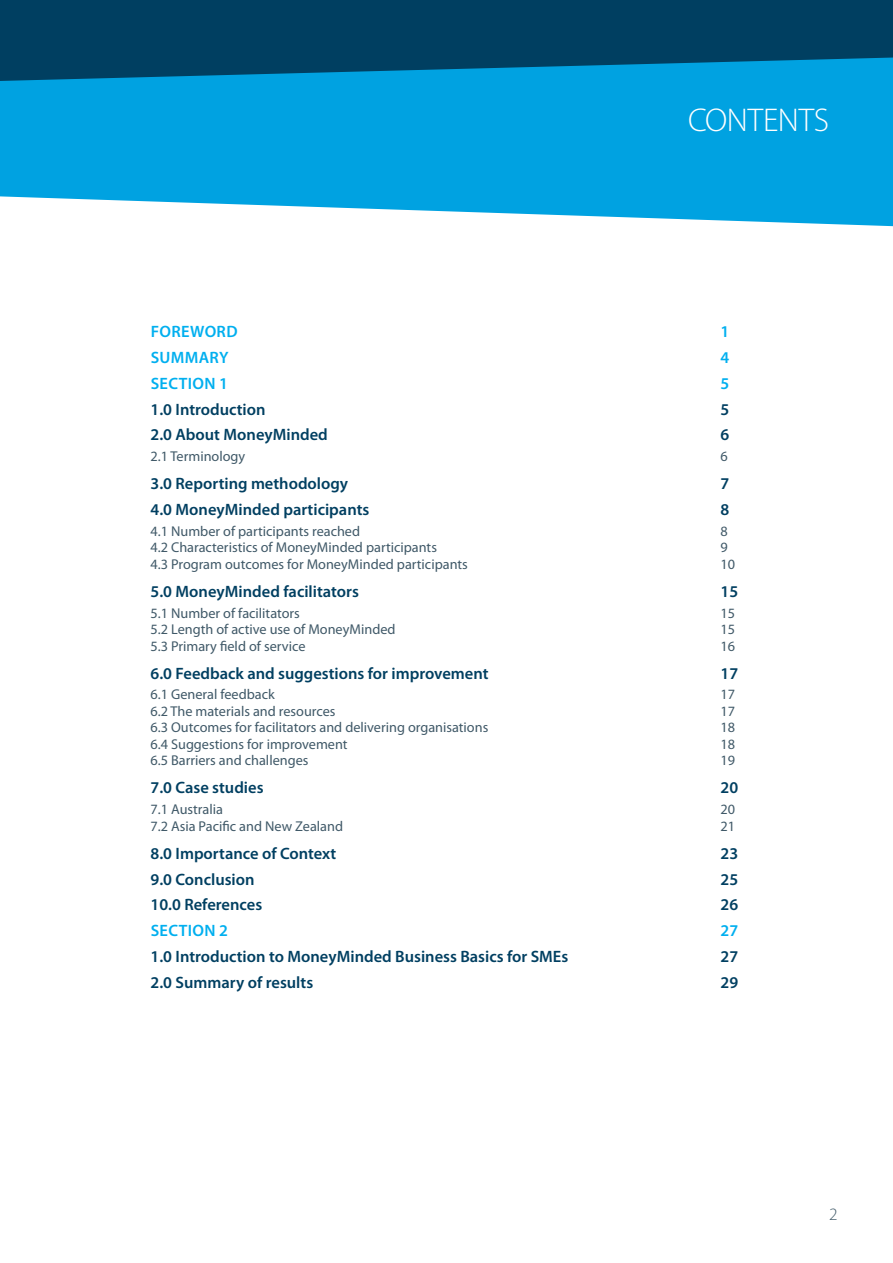
<style>
.page{position:relative;width:893px;height:1263px;background:#fff}
.page>*{position:absolute;margin:0;border:0;box-sizing:border-box;transform-origin:0 0}
.t1{font:300 33px "Myriad Pro";letter-spacing:-.01em;color:#fff}
.t2{font:300 17.4px "Myriad Pro";color:#405968}
.t3{font:600 16.5px "Myriad Pro";color:#003f61}
.t4{font:600 16.5px "Myriad Pro";letter-spacing:.02em;color:#00afef}
.t5{font:14.25px "Myriad Pro";color:#405968}
</style>
<div class="page">
<svg style="left:0;top:81px;width:893px;height:145px;background:#19abe4"></svg>
<svg style="left:0;top:0;width:893px;height:81px;background:#004d73"></svg>
<h1 class="t1" style="left:688px;top:102px;width:143px">CONTENTS</h1>
<p class="t4" style="left:151px;top:322px;width:88px">FOREWORD</p>
<p class="t4" style="left:721px;top:322px;width:10px">1</p>
<p class="t4" style="left:151px;top:348px;width:79px">SUMMARY</p>
<p class="t4" style="left:721px;top:348px;width:10px">4</p>
<p class="t4" style="left:151px;top:374px;width:79px">SECTION 1</p>
<p class="t4" style="left:721px;top:374px;width:10px">5</p>
<p class="t3" style="left:151px;top:400px;width:117px">1.0 Introduction</p>
<p class="t3" style="left:721px;top:400px;width:10px">5</p>
<p class="t3" style="left:151px;top:426px;width:179px">2.0 About MoneyMinded</p>
<p class="t3" style="left:721px;top:426px;width:10px">6</p>
<p class="t5" style="left:151px;top:449px;width:96px">2.1 Terminology</p>
<p class="t5" style="left:721px;top:449px;width:9px">6</p>
<p class="t3" style="left:151px;top:475px;width:199px">3.0 Reporting methodology</p>
<p class="t3" style="left:721px;top:475px;width:10px">7</p>
<p class="t3" style="left:151px;top:500px;width:220px">4.0 MoneyMinded participants</p>
<p class="t3" style="left:721px;top:500px;width:10px">8</p>
<p class="t5" style="left:151px;top:523px;width:211px">4.1 Number of participants reached</p>
<p class="t5" style="left:721px;top:523px;width:9px">8</p>
<p class="t5" style="left:151px;top:540px;width:288px">4.2 Characteristics of MoneyMinded participants</p>
<p class="t5" style="left:721px;top:540px;width:9px">9</p>
<p class="t5" style="left:151px;top:556px;width:319px">4.3 Program outcomes for MoneyMinded participants</p>
<p class="t5" style="left:721px;top:556px;width:16px">10</p>
<p class="t3" style="left:151px;top:582px;width:210px">5.0 MoneyMinded facilitators</p>
<p class="t3" style="left:721px;top:582px;width:19px">15</p>
<p class="t5" style="left:151px;top:605px;width:151px">5.1 Number of facilitators</p>
<p class="t5" style="left:721px;top:605px;width:16px">15</p>
<p class="t5" style="left:151px;top:622px;width:247px">5.2 Length of active use of MoneyMinded</p>
<p class="t5" style="left:721px;top:622px;width:16px">15</p>
<p class="t5" style="left:151px;top:638px;width:156px">5.3 Primary field of service</p>
<p class="t5" style="left:721px;top:638px;width:16px">16</p>
<p class="t3" style="left:151px;top:664px;width:340px">6.0 Feedback and suggestions for improvement</p>
<p class="t3" style="left:721px;top:664px;width:19px">17</p>
<p class="t5" style="left:151px;top:687px;width:126px">6.1 General feedback</p>
<p class="t5" style="left:721px;top:687px;width:16px">17</p>
<p class="t5" style="left:151px;top:703px;width:186px">6.2 The materials and resources</p>
<p class="t5" style="left:721px;top:703px;width:16px">17</p>
<p class="t5" style="left:151px;top:720px;width:339px">6.3 Outcomes for facilitators and delivering organisations</p>
<p class="t5" style="left:721px;top:720px;width:16px">18</p>
<p class="t5" style="left:151px;top:736px;width:199px">6.4 Suggestions for improvement</p>
<p class="t5" style="left:721px;top:736px;width:16px">18</p>
<p class="t5" style="left:151px;top:753px;width:159px">6.5 Barriers and challenges</p>
<p class="t5" style="left:721px;top:753px;width:16px">19</p>
<p class="t3" style="left:151px;top:779px;width:115px">7.0 Case studies</p>
<p class="t3" style="left:721px;top:779px;width:19px">20</p>
<p class="t5" style="left:151px;top:802px;width:74px">7.1 Australia</p>
<p class="t5" style="left:721px;top:802px;width:16px">20</p>
<p class="t5" style="left:151px;top:818px;width:194px">7.2 Asia Pacific and New Zealand</p>
<p class="t5" style="left:721px;top:818px;width:16px">21</p>
<p class="t3" style="left:151px;top:844px;width:187px">8.0 Importance of Context</p>
<p class="t3" style="left:721px;top:844px;width:19px">23</p>
<p class="t3" style="left:151px;top:870px;width:106px">9.0 Conclusion</p>
<p class="t3" style="left:721px;top:870px;width:19px">25</p>
<p class="t3" style="left:151px;top:896px;width:113px">10.0 References</p>
<p class="t3" style="left:721px;top:896px;width:19px">26</p>
<p class="t4" style="left:151px;top:922px;width:79px">SECTION 2</p>
<p class="t4" style="left:721px;top:922px;width:19px">27</p>
<p class="t3" style="left:151px;top:947px;width:419px">1.0 Introduction to MoneyMinded Business Basics for SMEs</p>
<p class="t3" style="left:721px;top:947px;width:19px">27</p>
<p class="t3" style="left:151px;top:973px;width:164px">2.0 Summary of results</p>
<p class="t3" style="left:721px;top:973px;width:19px">29</p>
<p class="t2" style="left:829px;top:1205px;width:10px">2</p>
</div>
